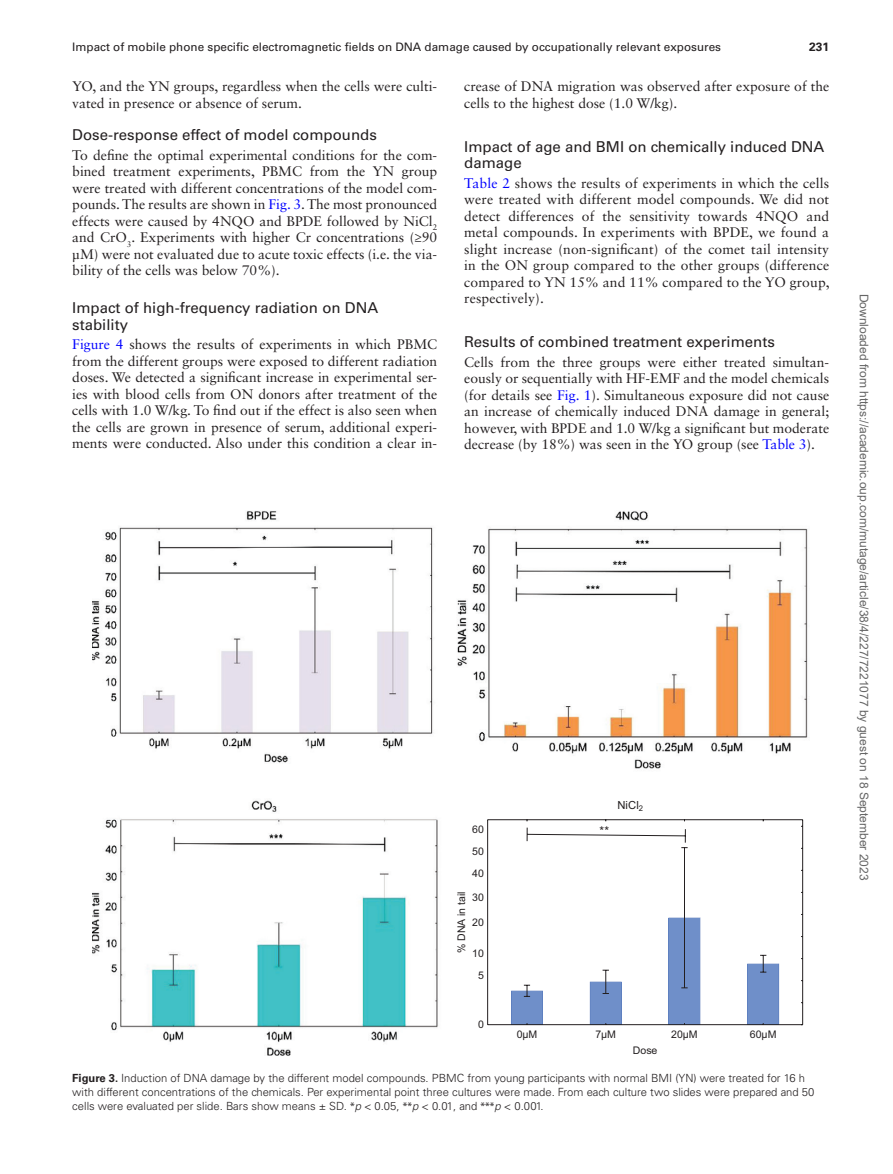
<style>
.page{position:relative;width:893px;height:1174px;background:#fff}
.page>*{position:absolute;margin:0;border:0;box-sizing:border-box;transform-origin:0 0}
.t1{font:15px/16.5px "Univers LT Std";color:#231f20}
.t2{font:13.8px/16.5px "Sabon LT Std";color:#231f20;text-align:justify}
.t3{font:12px "Arial";color:#666}
.t4{font:700 12px "Univers LT Std";color:#231f20}
.t5{font:11.85px "Arial";color:#231f20}
.t6{font:11.7px "Univers LT Std";color:#231f20}
.t7{font:300 11.25px/14.2px "Univers LT Std";color:#231f20}
.t8{font:11.25px "Arial";color:#231f20}
.t9{font:10.5px "Arial";color:#231f20}
.s1{color:#00f}
.s2{font-weight:700}
.s3{font-family:"Myriad Pro";font-weight:400}
.s4{font-style:italic}
</style>
<div class="page">
<img style="left:92px;top:511px;width:716px;height:544px">
<div style="left:488px;top:819px;width:315px;height:206px;background:#fff"></div>
<hr style="left:684px;top:847px;width:1px;height:140px;background:#231f20">
<hr style="left:488px;top:1024px;width:315px;height:1px;background:#231f20">
<svg style="left:511px;top:985px;width:32px;height:39px"></svg>
<svg style="left:590px;top:970px;width:32px;height:54px"></svg>
<div style="left:669px;top:917px;width:31px;height:107px;background:#6f8fc9"></div>
<svg style="left:747px;top:955px;width:32px;height:69px;background:#7e9acc"></svg>
<hr style="left:488px;top:819px;width:315px;height:1px;background:#231f20">
<hr style="left:487px;top:819px;width:1px;height:205px;background:#231f20">
<hr style="left:802px;top:819px;width:1px;height:205px;background:#231f20">
<svg style="left:526px;top:819px;width:162px;height:29px"></svg>
<p class="t6" style="left:72px;top:40px;width:650px">Impact of mobile phone specific electromagnetic fields on DNA damage caused by occupationally relevant exposures</p>
<p class="t4" style="left:809px;top:40px;width:22px">231</p>
<p class="t2" style="left:72px;top:78px;width:366px">YO, and the YN groups, regardless when the cells were culti&shy;vated in presence or absence of serum.</p>
<p class="t1" style="left:72px;top:127px;width:306px">Dose-response effect of model compounds</p>
<p class="t2" style="left:72px;top:146px;width:366px">To define the optimal experimental conditions for the com&shy;bined treatment experiments, PBMC from the YN group were treated with different concentrations of the model com&shy;pounds. The results are shown in <span class="s1">Fig. 3</span>. The most pronounced effects were caused by 4NQO and BPDE followed by NiCl<sub>2 </sub>and CrO<sub>3</sub>. Experiments with higher Cr concentrations (≥90 µM) were not evaluated due to acute toxic effects (i.e. the via&shy;bility of the cells was below 70%).</p>
<p class="t1" style="left:72px;top:300px;width:307px">Impact of high-frequency radiation on DNA stability</p>
<p class="t2" style="left:72px;top:336px;width:366px"><span class="s1">Figure 4</span> shows the results of experiments in which PBMC from the different groups were exposed to different radiation doses. We detected a significant increase in experimental ser&shy;ies with blood cells from ON donors after treatment of the cells with 1.0 W/kg. To find out if the effect is also seen when the cells are grown in presence of serum, additional experi&shy;ments were conducted. Also under this condition a clear in-</p>
<p class="t2" style="left:464px;top:78px;width:366px">crease of DNA migration was observed after exposure of the cells to the highest dose (1.0 W/kg).</p>
<p class="t1" style="left:464px;top:138px;width:362px">Impact of age and BMI on chemically induced DNA damage</p>
<p class="t2" style="left:464px;top:175px;width:367px"><span class="s1">Table 2</span> shows the results of experiments in which the cells were treated with different model compounds. We did not detect differences of the sensitivity towards 4NQO and metal compounds. In experiments with BPDE, we found a slight increase (non-significant) of the comet tail intensity in the ON group compared to the other groups (difference compared to YN 15% and 11% compared to the YO group, respectively).</p>
<p class="t1" style="left:464px;top:334px;width:312px">Results of combined treatment experiments</p>
<p class="t2" style="left:464px;top:353px;width:366px">Cells from the three groups were either treated simultan&shy;eously or sequentially with HF-EMF and the model chemicals (for details see <span class="s1">Fig. 1</span>). Simultaneous exposure did not cause an increase of chemically induced DNA damage in general; however, with BPDE and 1.0 W/kg a significant but moderate decrease (by 18%) was seen in the YO group (see <span class="s1">Table 3</span>).</p>
<p class="t9" style="left:472px;top:822px;width:13px">60</p>
<p class="t9" style="left:472px;top:844px;width:13px">50</p>
<p class="t9" style="left:472px;top:866px;width:13px">40</p>
<p class="t9" style="left:454px;top:953px;width:63px;rotate:-90deg">% D N A ni l iat</p>
<p class="t9" style="left:472px;top:889px;width:13px">30</p>
<p class="t9" style="left:472px;top:915px;width:13px">20</p>
<p class="t9" style="left:472px;top:946px;width:13px">10</p>
<p class="t9" style="left:478px;top:967px;width:7px">5</p>
<p class="t9" style="left:478px;top:1017px;width:7px">0</p>
<p class="t5" style="left:600px;top:823px;width:11px">**</p>
<p class="t8" style="left:617px;top:797px;width:27px">NiCl<sub>2</sub></p>
<p class="t9" style="left:517px;top:1027px;width:22px">0µM</p>
<p class="t9" style="left:595px;top:1027px;width:22px">7µM</p>
<p class="t9" style="left:671px;top:1027px;width:28px">20µM</p>
<p class="t9" style="left:750px;top:1027px;width:28px">60µM</p>
<p class="t9" style="left:633px;top:1043px;width:26px">Dose</p>
<p class="t7" style="left:72px;top:1070px;width:744px"><span class="s2">Figure 3.</span> Induction of DNA damage by the different model compounds. PBMC from young participants with normal BMI (YN) were treated for 16 h with different concentrations of the chemicals. Per experimental point three cultures were made. From each culture two slides were prepared and 50 cells were evaluated per slide. Bars show means ± SD. <span class="s3">*</span><span class="s4">p</span> &lt; 0.05, <span class="s3">**</span><span class="s4">p</span> &lt; 0.01, and <span class="s3">***</span><span class="s4">p</span> &lt; 0.001.</p>
<p class="t3" style="left:868px;top:293px;width:588px;rotate:90deg">Downloaded from https://academic.oup.com/mutage/article/38/4/227/7221077 by guest on 18 September 2023</p>
</div>
